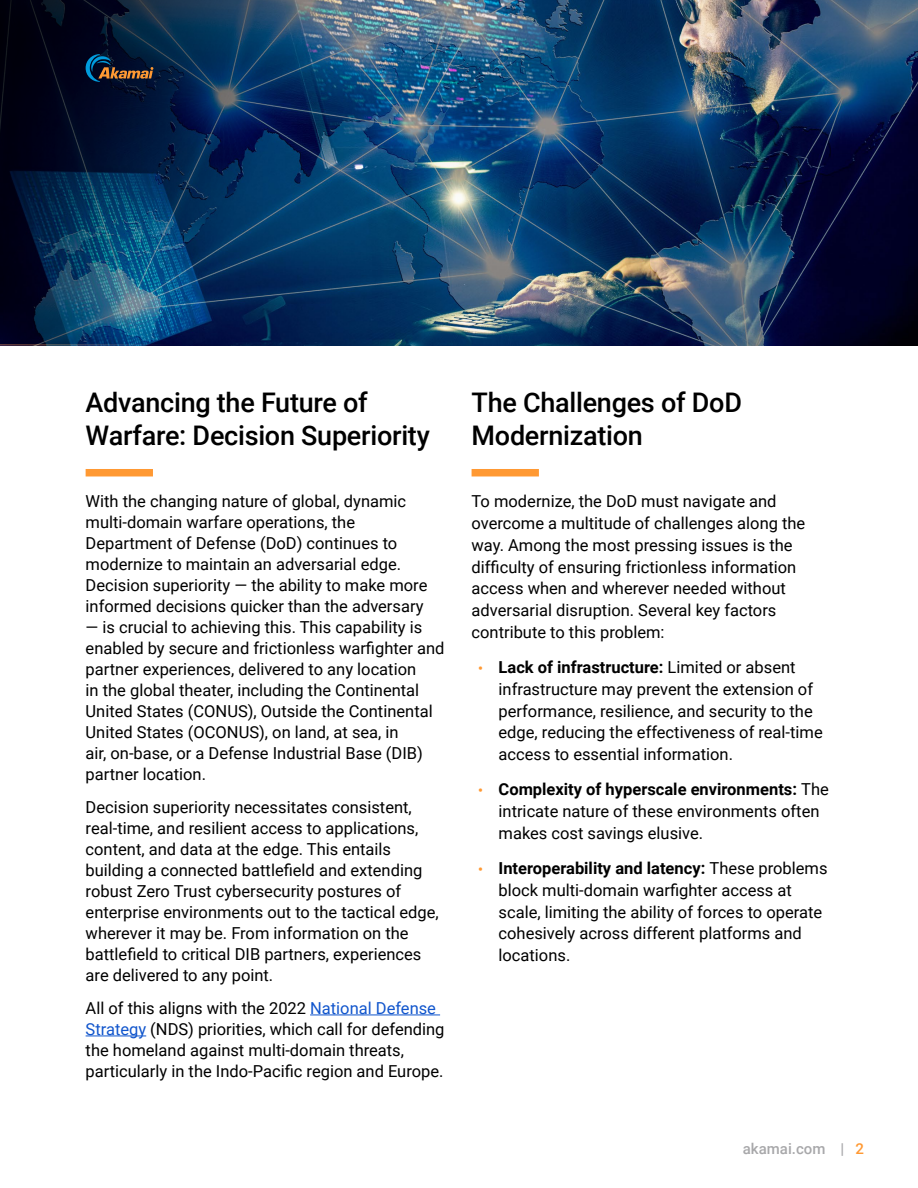
<style>
.page{position:relative;width:918px;height:1188px;background:#fff}
.page>*{position:absolute;margin:0;border:0;box-sizing:border-box;transform-origin:0 0}
.t1{font:500 27px/33px "Roboto";letter-spacing:-.01em;color:#000}
.t2{font:16.5px/21px "Roboto";color:#000}
.t3{font:500 15px "Roboto";color:#a8a8aa}
.s1{color:#15c}
.s2{font-weight:700;font-size:13.5px;color:#f93}
.s3{font-weight:700}
.s4{color:#f93}
</style>
<div class="page">
<div style="left:86px;top:469px;width:67px;height:7px;background:#f93"></div>
<hr style="left:310px;top:1015px;width:130px;height:1px;background:#15c">
<hr style="left:86px;top:1036px;width:60px;height:1px;background:#15c">
<div style="left:472px;top:469px;width:67px;height:7px;background:#f93"></div>
<img style="left:463px;top:0;width:455px;height:346px">
<img style="left:0;top:0;width:463px;height:346px">
<svg style="left:86px;top:54px;width:67px;height:28px;background:#2a323d"></svg>
<h1 class="t1" style="left:86px;top:385px;width:346px">Advancing the Future of<br>Warfare: Decision Superiority</h1>
<p class="t2" style="left:86px;top:490px;width:343px">With the changing nature of global, dynamic multi-domain warfare operations, the Department of Defense (DoD) continues to modernize to maintain an adversarial edge.<br>Decision superiority — the ability to make more informed decisions quicker than the adversary</p>
<p class="t2" style="left:86px;top:616px;width:360px">— is crucial to achieving this. This capability is enabled by secure and frictionless warfighter and partner experiences, delivered to any location<br>in the global theater, including the Continental United States (CONUS), Outside the Continental United States (OCONUS), on land, at sea, in<br>air, on-base, or a Defense Industrial Base (DIB) partner location.</p>
<p class="t2" style="left:86px;top:796px;width:355px">Decision superiority necessitates consistent, real-time, and resilient access to applications, content, and data at the edge. This entails building a connected battlefield and extending robust Zero Trust cybersecurity postures of enterprise environments out to the tactical edge, wherever it may be. From information on the battlefield to critical DIB partners, experiences are delivered to any point.</p>
<p class="t2" style="left:86px;top:997px;width:360px">All of this aligns with the 2022 <span class="s1">National Defense Strategy</span> (NDS) priorities, which call for defending the homeland against multi-domain threats, particularly in the Indo-Pacific region and Europe.</p>
<h1 class="t1" style="left:472px;top:385px;width:272px">The Challenges of DoD<br>Modernization</h1>
<p class="t2" style="left:472px;top:490px;width:335px;line-height:21.8px">To modernize, the DoD must navigate and overcome a multitude of challenges along the way. Among the most pressing issues is the difficulty of ensuring frictionless information access when and wherever needed without adversarial disruption. Several key factors contribute to this problem:</p>
<p class="t2" style="left:499px;top:656px;width:326px;line-height:21.8px;text-indent:-20px"><span class="s2">•</span> <span class="s3">Lack of infrastructure:</span> Limited or absent infrastructure may prevent the extension of performance, resilience, and security to the edge, reducing the effectiveness of real-time access to essential information.</p>
<p class="t2" style="left:499px;top:778px;width:332px;line-height:21.8px;text-indent:-20px"><span class="s2">•</span> <span class="s3">Complexity of hyperscale environments:</span> The intricate nature of these environments often makes cost savings elusive.</p>
<p class="t2" style="left:499px;top:857px;width:330px;line-height:21.8px;text-indent:-20px"><span class="s2">•</span> <span class="s3">Interoperability and latency:</span> These problems block multi-domain warfighter access at scale, limiting the ability of forces to operate cohesively across different platforms and locations.</p>
<p class="t3" style="left:743px;top:1139px;width:123px">akamai.com | <span class="s4">2</span></p>
</div>
